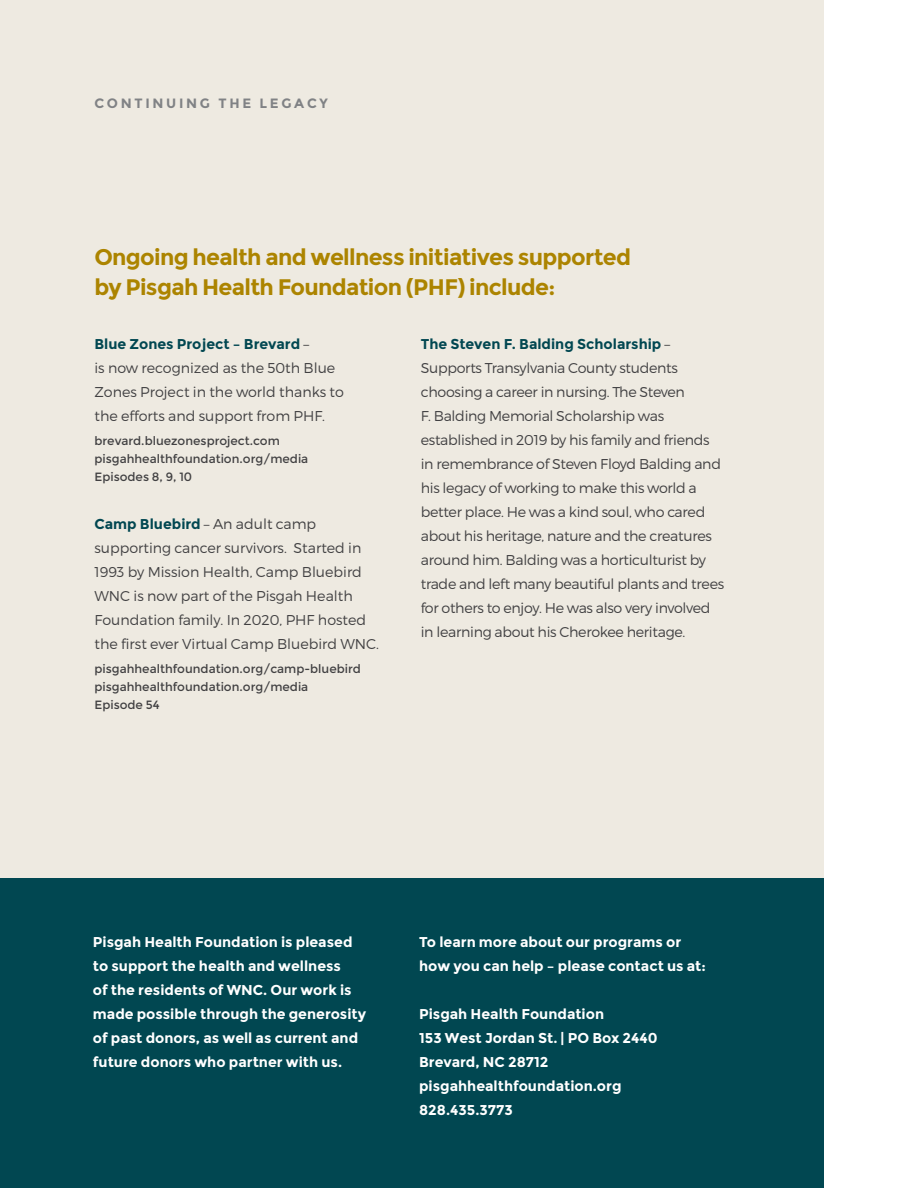
<style>
.page{position:relative;width:918px;height:1188px;background:#fff}
.page>*{position:absolute;margin:0;border:0;box-sizing:border-box;transform-origin:0 0}
.t1{font:700 22.5px/30px "Montserrat";letter-spacing:-.03em;color:#ac8400}
.t2{font:300 14.25px/24px "Montserrat";letter-spacing:-.02em;color:#414042}
.t3{font:700 14.25px/24px "Montserrat";color:#fff}
.t4{font:300 14.25px/24px "Montserrat";color:#414042}
.t5{font:700 13.5px "Montserrat";letter-spacing:.2em;color:#808285}
.t6{font:12px/18px "Montserrat";color:#414042}
.s1{font-weight:700;color:#014751}
</style>
<div class="page">
<div style="left:0;top:0;width:824px;height:1188px;background:#eeeae1"></div>
<div style="left:0;top:878px;width:824px;height:310px;background:#014751"></div>
<p class="t5" style="left:94px;top:95px;width:235px">CONTINUING THE LEGACY</p>
<h1 class="t1" style="left:94px;top:242px;width:538px">Ongoing health and wellness initiatives supported by Pisgah Health Foundation (PHF) include:</h1>
<p class="t4" style="left:94px;top:331px;width:251px"><span class="s1">Blue Zones Project – Brevard</span> –<br>is now recognized as the 50th Blue<br>Zones Project in the world thanks to the efforts and support from PHF.</p>
<p class="t6" style="left:94px;top:432px;width:215px">brevard.bluezonesproject.com pisgahhealthfoundation.org/media<br>Episodes 8, 9, 10</p>
<p class="t4" style="left:94px;top:511px;width:286px"><span class="s1">Camp Bluebird</span> – An adult camp supporting cancer survivors. Started in 1993 by Mission Health, Camp Bluebird WNC is now part of the Pisgah Health Foundation family. In 2020, PHF hosted the first ever Virtual Camp Bluebird WNC.</p>
<p class="t6" style="left:94px;top:660px;width:268px">pisgahhealthfoundation.org/camp-bluebird pisgahhealthfoundation.org/media<br>Episode 54</p>
<p class="t2" style="left:421px;top:331px;width:305px"><span class="s1">The Steven F. Balding Scholarship</span> – Supports Transylvania County students choosing a career in nursing. The Steven<br>F. Balding Memorial Scholarship was established in 2019 by his family and friends in remembrance of Steven Floyd Balding and his legacy of working to make this world a better place. He was a kind soul, who cared about his heritage, nature and the creatures around him. Balding was a horticulturist by trade and left many beautiful plants and trees for others to enjoy. He was also very involved in learning about his Cherokee heritage.</p>
<p class="t3" style="left:93px;top:930px;width:275px">Pisgah Health Foundation is pleased to support the health and wellness<br>of the residents of WNC. Our work is made possible through the generosity of past donors, as well as current and future donors who partner with us.</p>
<p class="t3" style="left:419px;top:930px;width:288px">To learn more about our programs or how you can help – please contact us at:</p>
<p class="t3" style="left:419px;top:1002px;width:240px">Pisgah Health Foundation<br>153 West Jordan St. | PO Box 2440<br>Brevard, NC 28712 pisgahhealthfoundation.org<br>828.435.3773</p>
</div>
